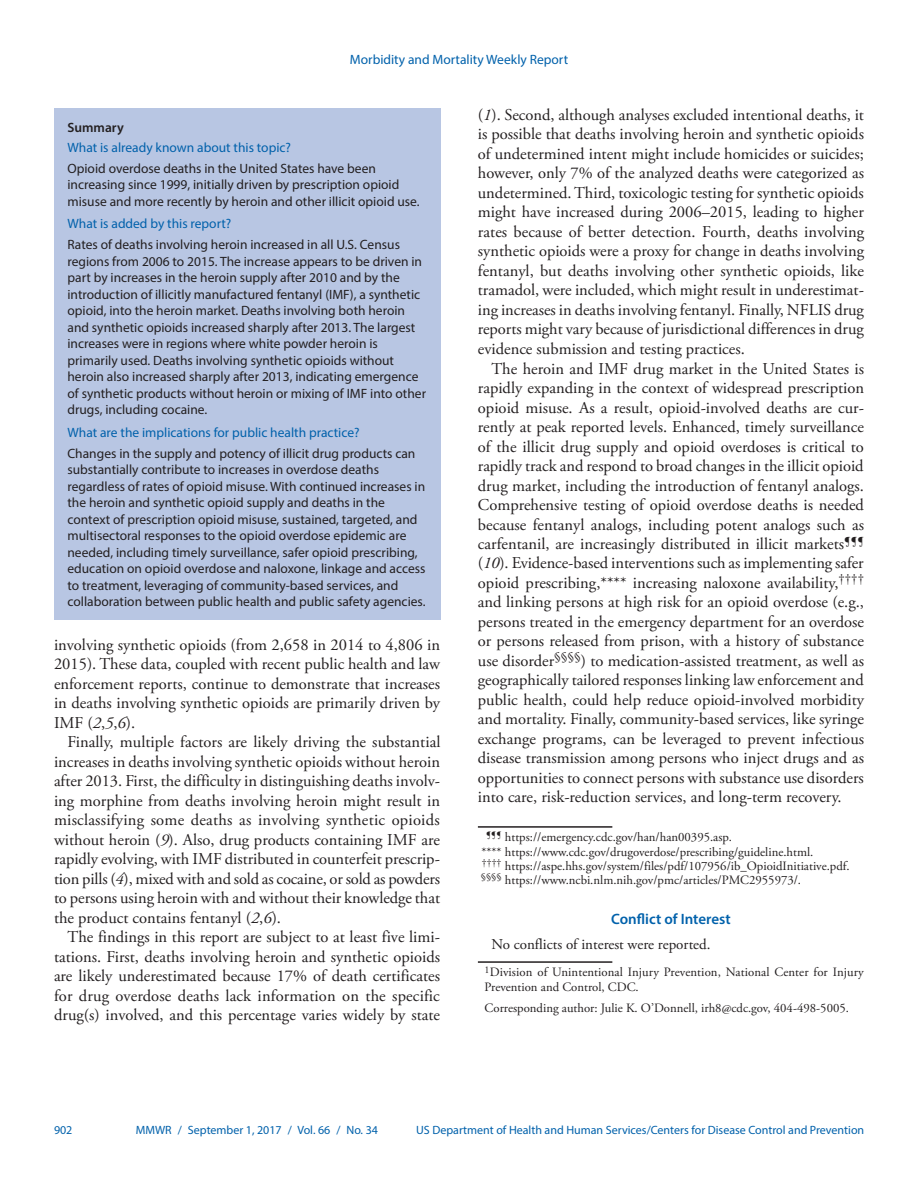
<style>
.page{position:relative;width:918px;height:1188px;background:#fff}
.page>*{position:absolute;margin:0;border:0;box-sizing:border-box;transform-origin:0 0}
.Paragraph{font:16.5px/19.5px "Adobe Garamond Pro";color:#231f20;text-align:justify}
.Conflict_of_Interest{font:15px "Adobe Garamond Pro";color:#231f20}
.Conflict_of_Interest-2{font:600 15px "Myriad Pro";color:#0161ab}
.Summary_Box_Text{font:13.5px/16.5px "Myriad Pro";color:#231f20}
.Summary_Box_Heading{font:13.5px "Myriad Pro";color:#0161ab}
.Figure_Title{font:600 13.5px "Myriad Pro";color:#231f20}
.footnote_no_rule_tex{font:12.75px "Adobe Garamond Pro";color:#231f20}
.Author_Affiliations{font:12.75px/14.2px "Adobe Garamond Pro";letter-spacing:.005em;color:#231f20}
.Corresponding_Author{font:12.75px "Adobe Garamond Pro";color:#231f20}
.footnote_w_rule_text{font:12.75px "Adobe Garamond Pro";color:#231f20}
.t1{font:12px "Myriad Pro";color:#0161ab}
.s1{font-style:italic}
</style>
<div class="page">
<div style="left:54px;top:108px;width:386px;height:512px;background:#b8c6e3"></div>
<hr style="left:478px;top:961px;width:134px;height:2px;background:#231f20">
<hr style="left:478px;top:826px;width:134px;height:2px;background:#231f20">
<p class="Summary_Box_Heading" style="left:350px;top:51px;width:220px">Morbidity and Mortality Weekly Report</p>
<p class="Figure_Title" style="left:68px;top:119px;width:58px">Summary</p>
<h1 class="Summary_Box_Heading" style="left:68px;top:139px;width:225px">What is already known about this topic?</h1>
<p class="Summary_Box_Text" style="left:68px;top:160px;width:354px">Opioid overdose deaths in the United States have been increasing since 1999, initially driven by prescription opioid misuse and more recently by heroin and other illicit opioid use.</p>
<h1 class="Summary_Box_Heading" style="left:68px;top:216px;width:165px">What is added by this report?</h1>
<p class="Summary_Box_Text" style="left:68px;top:236px;width:360px">Rates of deaths involving heroin increased in all U.S. Census regions from 2006 to 2015. The increase appears to be driven in part by increases in the heroin supply after 2010 and by the introduction of illicitly manufactured fentanyl (IMF), a synthetic opioid, into the heroin market. Deaths involving both heroin and synthetic opioids increased sharply after 2013. The largest increases were in regions where white powder heroin is primarily used. Deaths involving synthetic opioids without heroin also increased sharply after 2013, indicating emergence of synthetic products without heroin or mixing of IMF into other drugs, including cocaine.</p>
<h1 class="Summary_Box_Heading" style="left:68px;top:424px;width:294px">What are the implications for public health practice?</h1>
<p class="Summary_Box_Text" style="left:68px;top:445px;width:360px">Changes in the supply and potency of illicit drug products can substantially contribute to increases in overdose deaths regardless of rates of opioid misuse. With continued increases in the heroin and synthetic opioid supply and deaths in the context of prescription opioid misuse, sustained, targeted, and multisectoral responses to the opioid overdose epidemic are needed, including timely surveillance, safer opioid prescribing, education on opioid overdose and naloxone, linkage and access to treatment, leveraging of community-based services, and collaboration between public health and public safety agencies.</p>
<p class="Paragraph" style="left:54px;top:635px;width:388px">involving synthetic opioids (from 2,658 in 2014 to 4,806 in 2015). These data, coupled with recent public health and law enforcement reports, continue to demonstrate that increases in deaths involving synthetic opioids are primarily driven by IMF (<span class="s1">2</span>,<span class="s1">5</span>,<span class="s1">6</span>).</p>
<p class="Paragraph" style="left:54px;top:733px;width:388px;text-indent:13px">Finally, multiple factors are likely driving the substantial increases in deaths involving synthetic opioids without heroin after 2013. First, the difficulty in distinguishing deaths involv&shy;ing morphine from deaths involving heroin might result in misclassifying some deaths as involving synthetic opioids without heroin (<span class="s1">9</span>). Also, drug products containing IMF are rapidly evolving, with IMF distributed in counterfeit prescrip&shy;tion pills (<span class="s1">4</span>), mixed with and sold as cocaine, or sold as powders to persons using heroin with and without their knowledge that the product contains fentanyl (<span class="s1">2</span>,<span class="s1">6</span>).</p>
<p class="Paragraph" style="left:54px;top:928px;width:388px;text-indent:13px">The findings in this report are subject to at least five limi&shy;tations. First, deaths involving heroin and synthetic opioids are likely underestimated because 17% of death certificates for drug overdose deaths lack information on the specific drug(s) involved, and this percentage varies widely by state</p>
<p class="Paragraph" style="left:478px;top:106px;width:388px">(<span class="s1">1</span>). Second, although analyses excluded intentional deaths, it is possible that deaths involving heroin and synthetic opioids of undetermined intent might include homicides or suicides; however, only 7% of the analyzed deaths were categorized as undetermined. Third, toxicologic testing for synthetic opioids might have increased during 2006–2015, leading to higher rates because of better detection. Fourth, deaths involving synthetic opioids were a proxy for change in deaths involving fentanyl, but deaths involving other synthetic opioids, like tramadol, were included, which might result in underestimat&shy;ing increases in deaths involving fentanyl. Finally, NFLIS drug reports might vary because of jurisdictional differences in drug evidence submission and testing practices.</p>
<p class="Paragraph" style="left:478px;top:359px;width:388px;text-indent:13px">The heroin and IMF drug market in the United States is rapidly expanding in the context of widespread prescription opioid misuse. As a result, opioid-involved deaths are cur&shy;rently at peak reported levels. Enhanced, timely surveillance of the illicit drug supply and opioid overdoses is critical to rapidly track and respond to broad changes in the illicit opioid drug market, including the introduction of fentanyl analogs.<br>Comprehensive testing of opioid overdose deaths is needed because fentanyl analogs, including potent analogs such as carfentanil, are increasingly distributed in illicit markets<sup>¶¶¶ </sup>(<span class="s1">10</span>). Evidence-based interventions such as implementing safer opioid prescribing,**** increasing naloxone availability,<sup>†††† </sup>and linking persons at high risk for an opioid overdose (e.g., persons treated in the emergency department for an overdose or persons released from prison, with a history of substance use disorder<sup>§§§§</sup>) to medication-assisted treatment, as well as geographically tailored responses linking law enforcement and public health, could help reduce opioid-involved morbidity and mortality. Finally, community-based services, like syringe exchange programs, can be leveraged to prevent infectious disease transmission among persons who inject drugs and as opportunities to connect persons with substance use disorders into care, risk-reduction services, and long-term recovery.</p>
<p class="footnote_w_rule_text" style="left:486px;top:830px;width:247px"><sup>¶¶¶</sup> https://emergency.cdc.gov/han/han00395.asp.</p>
<p class="footnote_no_rule_tex" style="left:481px;top:844px;width:334px">**** https://www.cdc.gov/drugoverdose/prescribing/guideline.html.</p>
<p class="footnote_no_rule_tex" style="left:482px;top:858px;width:369px"><sup>††††</sup> https://aspe.hhs.gov/system/files/pdf/107956/ib_OpioidInitiative.pdf.</p>
<p class="footnote_no_rule_tex" style="left:481px;top:872px;width:322px"><sup>§§§§</sup> https://www.ncbi.nlm.nih.gov/pmc/articles/PMC2955973/.</p>
<h1 class="Conflict_of_Interest-2" style="left:611px;top:909px;width:121px">Conflict of Interest</h1>
<h1 class="Conflict_of_Interest" style="left:491px;top:935px;width:221px">No conflicts of interest were reported.</h1>
<p class="Author_Affiliations" style="left:485px;top:966px;width:381px"><sup>1</sup>Division of Unintentional Injury Prevention, National Center for Injury<br>Prevention and Control, CDC.</p>
<p class="Corresponding_Author" style="left:485px;top:1000px;width:366px">Corresponding author: Julie K. O’Donnell, irh8@cdc.gov, 404-498-5005.</p>
<p class="t1" style="left:54px;top:1123px;width:20px">902</p>
<p class="t1" style="left:136px;top:1123px;width:244px">MMWR / September 1, 2017 / Vol. 66 / No. 34</p>
<p class="t1" style="left:416px;top:1123px;width:450px">US Department of Health and Human Services/Centers for Disease Control and Prevention</p>
</div>
